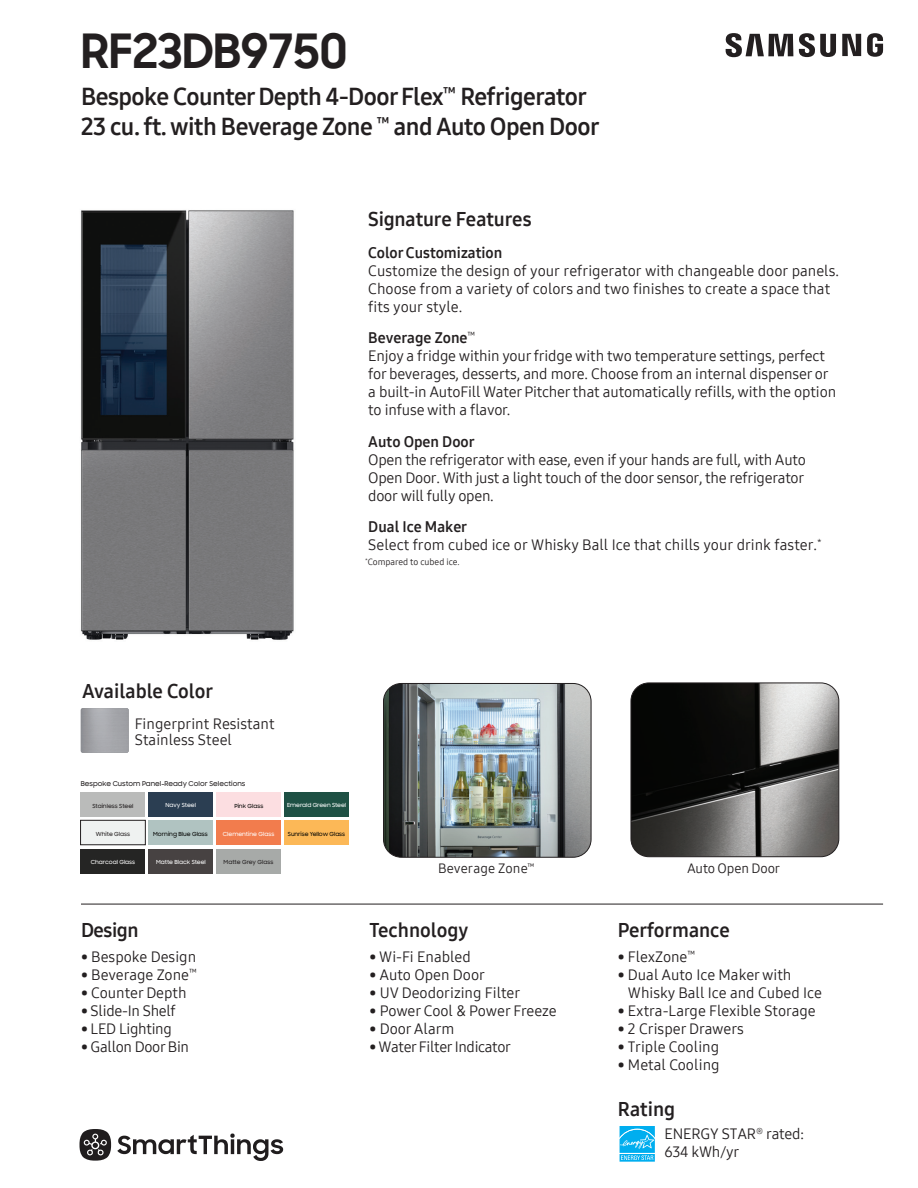
<style>
.page{position:relative;width:918px;height:1188px;background:#fff}
.page>*{position:absolute;margin:0;border:0;box-sizing:border-box;transform-origin:0 0}
.t1{font:700 48px "Samsung Sharp Sans";color:#231f20}
.t2{font:24px/30px "Samsung One 700";letter-spacing:-.02em;color:#231f20}
.t3{font:19.5px "Samsung One 700";color:#231f20}
.t4{font:15px/18px "Samsung One 400";letter-spacing:-.005em;color:#231f20}
.t5{font:15px "Samsung One 700";color:#231f20}
.t6{font:13.5px "Samsung One 400";color:#231f20}
.t7{font:9px "Samsung One 400";color:#231f20}
.t8{font:500 6.75px "Samsung Sharp Sans";color:#231f20}
.t9{font:500 5.7px "Samsung Sharp Sans";color:#fff}
.t10{font:500 5.7px "Samsung Sharp Sans";color:#040503}
.t11{font:500 5.7px "Samsung Sharp Sans";color:#231f20}
</style>
<div class="page">
<svg style="left:726px;top:33px;width:157px;height:24px"></svg>
<hr style="left:81px;top:904px;width:802px;height:1px;background:#231f20">
<svg style="left:619px;top:1126px;width:36px;height:36px"></svg>
<svg style="left:117px;top:1134px;width:166px;height:27px"></svg>
<svg style="left:80px;top:1129px;width:31px;height:32px"></svg>
<img style="left:81px;top:210px;width:213px;height:430px">
<img style="left:383px;top:683px;width:208px;height:174px">
<div style="left:383px;top:683px;width:208px;height:175px;border:1px solid #231f20;border-radius:18px"></div>
<img style="left:631px;top:683px;width:208px;height:174px">
<div style="left:631px;top:683px;width:208px;height:174px;border:1px solid #231f20;border-radius:18px"></div>
<div style="left:81px;top:849px;width:64px;height:24px;background:#252524"></div>
<div style="left:216px;top:849px;width:65px;height:24px;background:#a7aaa8"></div>
<div style="left:216px;top:792px;width:65px;height:24px;background:#fcdee1"></div>
<div style="left:216px;top:820px;width:65px;height:25px;background:#f27c4d"></div>
<div style="left:148px;top:820px;width:65px;height:25px;background:#b0c3c1"></div>
<div style="left:284px;top:820px;width:65px;height:25px;background:#fcb857"></div>
<div style="left:148px;top:792px;width:65px;height:24px;background:#2b3e52"></div>
<div style="left:148px;top:849px;width:65px;height:24px;background:#474242"></div>
<div style="left:284px;top:792px;width:65px;height:24px;background:#1e5044"></div>
<div style="left:81px;top:792px;width:64px;height:24px;background:#babbba"></div>
<div style="left:81px;top:820px;width:64px;height:25px;background:#eff2f1"></div>
<div style="left:81px;top:820px;width:64px;height:25px;border:1px solid #231f20"></div>
<h1 class="t1" style="left:81px;top:15px;width:268px">RF23DB9750</h1>
<h2 class="t2" style="left:81px;top:81px;width:520px">Bespoke Counter Depth 4-Door Flex<sup>™</sup> Refrigerator<br>23 cu. ft. with Beverage Zone <sup>™</sup> and Auto Open Door</h2>
<h3 class="t3" style="left:368px;top:206px;width:165px">Signature Features</h3>
<p class="t5" style="left:368px;top:243px;width:136px">Color Customization</p>
<p class="t4" style="left:368px;top:261px;width:472px">Customize the design of your refrigerator with changeable door panels.<br>Choose from a variety of colors and two finishes to create a space that fits your style.</p>
<p class="t5" style="left:368px;top:328px;width:109px">Beverage Zone<sup>™</sup></p>
<p class="t4" style="left:368px;top:347px;width:469px">Enjoy a fridge within your fridge with two temperature settings, perfect for beverages, desserts, and more. Choose from an internal dispenser or a built-in AutoFill Water Pitcher that automatically refills, with the option to infuse with a flavor.</p>
<p class="t5" style="left:368px;top:432px;width:108px">Auto Open Door</p>
<p class="t4" style="left:368px;top:450px;width:439px;text-align:justify">Open the refrigerator with ease, even if your hands are full, with Auto Open Door. With just a light touch of the door sensor, the refrigerator door will fully open.</p>
<p class="t5" style="left:368px;top:517px;width:100px">Dual Ice Maker</p>
<p class="t4" style="left:368px;top:536px;width:455px">Select from cubed ice or Whisky Ball Ice that chills your drink faster.<sup>*</sup></p>
<p class="t7" style="left:365px;top:556px;width:96px"><sup>*</sup>Compared to cubed ice.</p>
<h3 class="t3" style="left:82px;top:678px;width:133px">Available Color</h3>
<p class="t4" style="left:135px;top:715px;width:141px;line-height:16.5px">Fingerprint Resistant<br>Stainless Steel</p>
<p class="t8" style="left:81px;top:778px;width:166px">Bespoke Custom Panel-Ready Color Selections</p>
<p class="t11" style="left:92px;top:801px;width:43px">Stainless Steel</p>
<p class="t11" style="left:96px;top:830px;width:36px">White Glass</p>
<p class="t10" style="left:234px;top:801px;width:31px">Pink Glass</p>
<p class="t9" style="left:165px;top:801px;width:32px">Navy Steel</p>
<p class="t9" style="left:287px;top:801px;width:61px">Emerald Green Steel</p>
<p class="t10" style="left:153px;top:830px;width:56px">Morning Blue Glass</p>
<p class="t9" style="left:223px;top:830px;width:53px">Clementine Glass</p>
<p class="t10" style="left:288px;top:830px;width:59px">Sunrise Yellow Glass</p>
<p class="t9" style="left:91px;top:858px;width:46px">Charcoal Glass</p>
<p class="t11" style="left:224px;top:858px;width:51px">Matte Grey Glass</p>
<p class="t9" style="left:156px;top:858px;width:51px">Matte Black Steel</p>
<h3 class="t3" style="left:81px;top:917px;width:59px">Design</h3>
<p class="t4" style="left:81px;top:947px;width:117px">• Bespoke Design</p>
<p class="t4" style="left:81px;top:965px;width:117px">• Beverage Zone<sup>™</sup></p>
<p class="t4" style="left:81px;top:983px;width:107px">• Counter Depth</p>
<p class="t4" style="left:81px;top:1001px;width:96px">• Slide-In Shelf</p>
<p class="t4" style="left:81px;top:1019px;width:92px">• LED Lighting</p>
<p class="t4" style="left:81px;top:1037px;width:110px">• Gallon Door Bin</p>
<p class="t6" style="left:438px;top:859px;width:98px">Beverage Zone<sup>™</sup></p>
<p class="t6" style="left:687px;top:859px;width:95px">Auto Open Door</p>
<h3 class="t3" style="left:370px;top:917px;width:100px">Technology</h3>
<p class="t4" style="left:370px;top:947px;width:103px">• Wi-Fi Enabled</p>
<p class="t4" style="left:370px;top:965px;width:117px">• Auto Open Door</p>
<p class="t4" style="left:370px;top:983px;width:152px">• UV Deodorizing Filter</p>
<p class="t4" style="left:370px;top:1001px;width:189px">• Power Cool &amp; Power Freeze</p>
<p class="t4" style="left:370px;top:1019px;width:87px">• Door Alarm</p>
<p class="t4" style="left:370px;top:1037px;width:143px">• Water Filter Indicator</p>
<h3 class="t3" style="left:618px;top:917px;width:113px">Performance</h3>
<p class="t4" style="left:618px;top:947px;width:79px">• FlexZone<sup>™</sup></p>
<p class="t4" style="left:628px;top:965px;width:196px;text-indent:-10px">• Dual Auto Ice Maker with<br>Whisky Ball Ice and Cubed Ice</p>
<p class="t4" style="left:618px;top:1001px;width:200px">• Extra-Large Flexible Storage</p>
<p class="t4" style="left:618px;top:1019px;width:128px">• 2 Crisper Drawers</p>
<p class="t4" style="left:618px;top:1037px;width:103px">• Triple Cooling</p>
<p class="t4" style="left:618px;top:1055px;width:103px">• Metal Cooling</p>
<h3 class="t3" style="left:618px;top:1096px;width:59px">Rating</h3>
<p class="t4" style="left:664px;top:1124px;width:142px">ENERGY STAR<sup>®</sup> rated:<br>634 kWh/yr</p>
</div>
